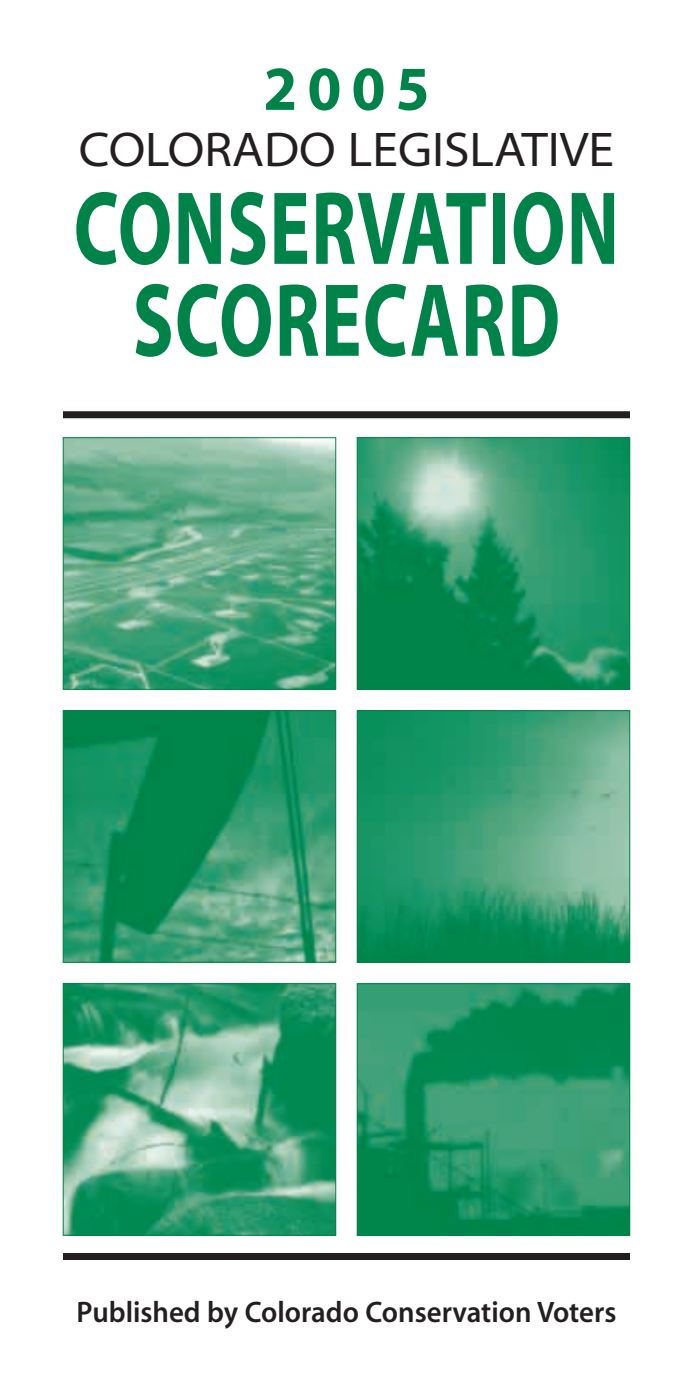
<style>
.page{position:relative;width:693px;height:1386px;background:#fff}
.page>*{position:absolute;margin:0;border:0;box-sizing:border-box;transform-origin:0 0}
.t1{font:105px/91.9px "Myriad MM 700 600";letter-spacing:.015em;color:#008348;text-align:center;scale:.72 1}
.t2{font:63px "Myriad MM 700 600";color:#008348}
.t3{font:49px "Myriad MM 400 700";color:#231f20}
.t4{font:29.75px "Myriad MM 565 600";color:#231f20}
</style>
<div class="page">
<img style="left:359px;top:439px;width:269px;height:248px">
<div style="left:357px;top:437px;width:273px;height:252px;border:1px solid #008348"></div>
<div style="left:63px;top:1253px;width:567px;height:7px;background:#231f20"></div>
<div style="left:63px;top:411px;width:567px;height:7px;background:#231f20"></div>
<img style="left:65px;top:439px;width:269px;height:248px">
<div style="left:63px;top:437px;width:273px;height:252px;border:1px solid #008348"></div>
<img style="left:359px;top:985px;width:269px;height:248px">
<div style="left:357px;top:983px;width:273px;height:252px;border:1px solid #008348"></div>
<img style="left:65px;top:712px;width:269px;height:248px">
<div style="left:63px;top:710px;width:273px;height:252px;border:1px solid #008348"></div>
<img style="left:359px;top:712px;width:269px;height:248px">
<div style="left:357px;top:710px;width:273px;height:252px;border:1px solid #008348"></div>
<img style="left:65px;top:985px;width:269px;height:248px">
<div style="left:63px;top:983px;width:273px;height:252px;border:1px solid #008348"></div>
<h2 class="t2" style="left:263px;top:64px;width:168px">2005</h2>
<h3 class="t3" style="left:79px;top:130px;width:537px">COLORADO LEGISLATIVE</h3>
<h1 class="t1" style="left:74px;top:190px;width:759px">CONSERVATION<br>SCORECARD</h1>
<p class="t4" style="left:77px;top:1300px;width:541px">Published by Colorado Conservation Voters</p>
</div>
